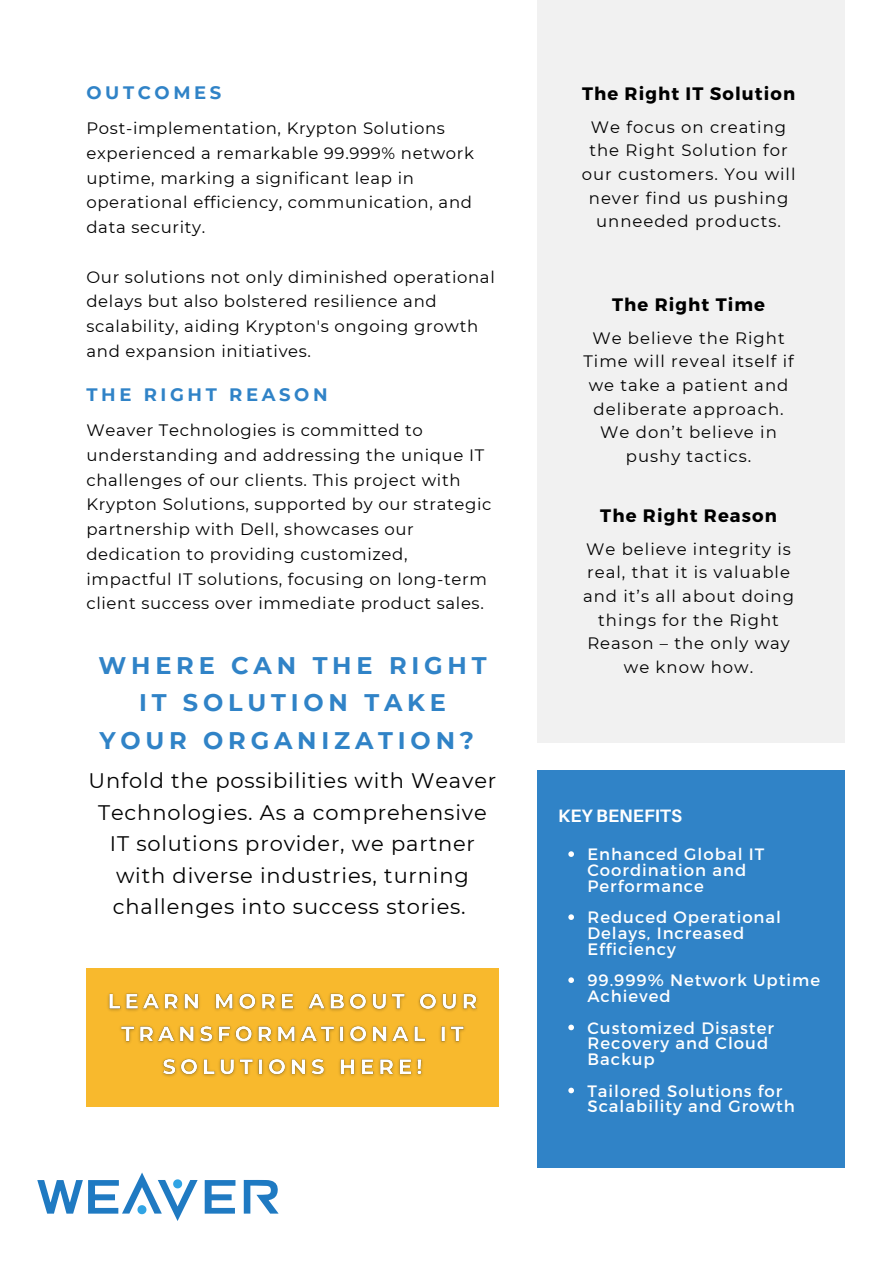
<style>
.page{position:relative;width:894px;height:1264px;background:#fff}
.page>*{position:absolute;margin:0;border:0;box-sizing:border-box;transform-origin:0 0}
.t1{font:700 24px/37.2px "Montserrat";letter-spacing:.2em;color:#3083c7;text-align:center}
.t2{font:21px/31.5px "Montserrat";letter-spacing:.04em;color:#000;text-align:center}
.t3{font:700 18px "Montserrat";letter-spacing:.06em;color:#000}
.t4{font:700 18px "Montserrat";letter-spacing:.2em;color:#3083c7}
.t5{font:700 18px "Aileron";color:#fff}
.t6{font:16.5px/24.8px "Montserrat";letter-spacing:.04em;color:#000}
.t7{font:16.5px/23.7px "Montserrat";letter-spacing:.06em;color:#000;text-align:center}
.t8{font:16.5px/15.8px "Montserrat";letter-spacing:.06em;color:#fff}
</style>
<div class="page">
<div style="left:536px;top:0;width:308px;height:742px;background:#f1f1f1"></div>
<div style="left:536px;top:770px;width:308px;height:397px;background:#3083c7"></div>
<svg style="left:205px;top:1180px;width:30px;height:33px"></svg>
<svg style="left:244px;top:1179px;width:34px;height:34px"></svg>
<svg style="left:37px;top:1172px;width:160px;height:48px"></svg>
<div style="left:86px;top:967px;width:412px;height:139px;background:#f8b92d"></div>
<img style="left:108px;top:993px;width:370px;height:84px">
<svg style="left:568px;top:851px;width:6px;height:6px"></svg>
<svg style="left:568px;top:914px;width:6px;height:6px"></svg>
<svg style="left:568px;top:977px;width:6px;height:6px"></svg>
<svg style="left:568px;top:1024px;width:6px;height:6px"></svg>
<svg style="left:568px;top:1087px;width:6px;height:6px"></svg>
<p class="t4" style="left:86px;top:82px;width:136px">OUTCOMES</p>
<p class="t6" style="left:86px;top:116px;width:389px">Post-implementation, Krypton Solutions experienced a remarkable 99.999% network uptime, marking a significant leap in operational efficiency, communication, and data security.</p>
<h4 class="t6" style="left:86px;top:264px;width:409px">Our solutions not only diminished operational delays but also bolstered resilience and scalability, aiding Krypton's ongoing growth and expansion initiatives.</h4>
<h3 class="t4" style="left:86px;top:384px;width:242px">THE RIGHT REASON</h3>
<h1 class="t6" style="left:86px;top:418px;width:406px">Weaver Technologies is committed to understanding and addressing the unique IT challenges of our clients. This project with Krypton Solutions, supported by our strategic partnership with Dell, showcases our dedication to providing customized, impactful IT solutions, focusing on long-term client success over immediate product sales.</h1>
<h5 class="t1" style="left:98px;top:647px;width:389px">WHERE CAN THE RIGHT<br>IT SOLUTION TAKE<br>YOUR ORGANIZATION?</h5>
<p class="t2" style="left:89px;top:764px;width:409px">Unfold the possibilities with Weaver Technologies. As a comprehensive IT solutions provider, we partner with diverse industries, turning challenges into success stories.</p>
<p class="t3" style="left:582px;top:82px;width:214px">The Right IT Solution</p>
<h4 class="t7" style="left:581px;top:115px;width:215px">We focus on creating the Right Solution for our customers. You will never find us pushing unneeded products.</h4>
<h5 class="t3" style="left:612px;top:293px;width:154px">The Right Time</h5>
<p class="t7" style="left:583px;top:326px;width:212px">We believe the Right<br>Time will reveal itself if we take a patient and deliberate approach.<br>We don’t believe in pushy tactics.</p>
<h5 class="t3" style="left:600px;top:503px;width:178px">The Right Reason</h5>
<p class="t7" style="left:583px;top:537px;width:212px">We believe integrity is real, that it is valuable and it’s all about doing things for the Right<br>Reason – the only way we know how.</p>
<p class="t5" style="left:558px;top:804px;width:125px">KEY BENEFITS</p>
<p class="t8" style="left:587px;top:845px;width:178px">Enhanced Global IT<br>Coordination and<br>Performance</p>
<h4 class="t8" style="left:587px;top:908px;width:195px">Reduced Operational<br>Delays, Increased<br>Efficiency</h4>
<p class="t8" style="left:587px;top:971px;width:234px">99.999% Network Uptime<br>Achieved</p>
<p class="t8" style="left:587px;top:1019px;width:188px">Customized Disaster<br>Recovery and Cloud<br>Backup</p>
<p class="t8" style="left:587px;top:1082px;width:209px">Tailored Solutions for<br>Scalability and Growth</p>
</div>
